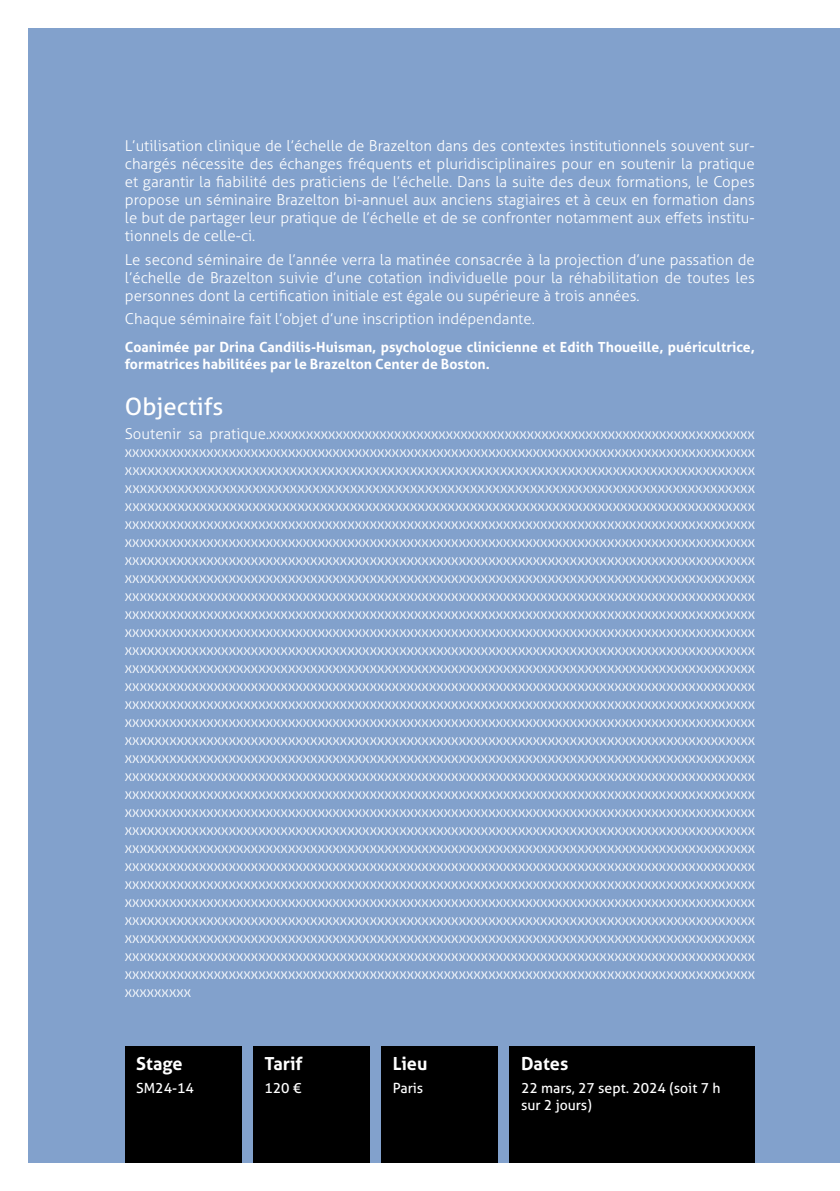
<style>
.page{position:relative;width:840px;height:1191px;background:#fff}
.page>*{position:absolute;margin:0;border:0;box-sizing:border-box;transform-origin:0 0}
.t1{font:24px "Aller";color:#fff}
.t2{font:700 18px "Aller";color:#fff}
.t3{font:300 15px/18px "Aller";color:#fff;text-align:justify}
.t4{font:700 14px/16.8px "Aller";color:#fff}
.t5{font:14px/16.8px "Aller";color:#fff}
</style>
<div class="page">
<div style="left:28px;top:28px;width:811px;height:1134px;background:#82a1cc"></div>
<div style="left:381px;top:1045px;width:117px;height:117px;background:#000"></div>
<div style="left:125px;top:1045px;width:117px;height:117px;background:#000"></div>
<div style="left:253px;top:1045px;width:117px;height:117px;background:#000"></div>
<div style="left:509px;top:1045px;width:245px;height:117px;background:#000"></div>
<p class="t3" style="left:125px;top:136px;width:631px">L’utilisation clinique de l’échelle de Brazelton dans des contextes institutionnels souvent sur&shy;chargés nécessite des échanges fréquents et pluridisciplinaires pour en soutenir la pratique et garantir la fiabilité des praticiens de l’échelle. Dans la suite des deux formations, le Copes propose un séminaire Brazelton bi-annuel aux anciens stagiaires et à ceux en formation dans le but de partager leur pratique de l’échelle et de se confronter notamment aux effets institu&shy;tionnels de celle-ci.</p>
<p class="t3" style="left:125px;top:250px;width:631px">Le second séminaire de l’année verra la matinée consacrée à la projection d’une passation de l’échelle de Brazelton suivie d’une cotation individuelle pour la réhabilitation de toutes les personnes dont la certification initiale est égale ou supérieure à trois années.</p>
<p class="t3" style="left:125px;top:310px;width:411px">Chaque séminaire fait l’objet d’une inscription indépendante.</p>
<p class="t4" style="left:125px;top:339px;width:631px">Coanimée par Drina Candilis-Huisman, psychologue clinicienne et Edith Thoueille, puéricultrice, formatrices habilitées par le Brazelton Center de Boston.</p>
<h1 class="t1" style="left:125px;top:392px;width:100px">Objectifs</h1>
<p class="t3" style="left:125px;top:424px;width:631px">Soutenir sa pratique.xxxxxxxxxxxxxxxxxxxxxxxxxxxxxxxxxxxxxxxxxxxxxxxxxxxxxxxxxxxxxxxxxx xxxxxxxxxxxxxxxxxxxxxxxxxxxxxxxxxxxxxxxxxxxxxxxxxxxxxxxxxxxxxxxxxxxxxxxxxxxxxxxxxxxxx xxxxxxxxxxxxxxxxxxxxxxxxxxxxxxxxxxxxxxxxxxxxxxxxxxxxxxxxxxxxxxxxxxxxxxxxxxxxxxxxxxxx xxxxxxxxxxxxxxxxxxxxxxxxxxxxxxxxxxxxxxxxxxxxxxxxxxxxxxxxxxxxxxxxxxxxxxxxxxxxxxxxxxxx xxxxxxxxxxxxxxxxxxxxxxxxxxxxxxxxxxxxxxxxxxxxxxxxxxxxxxxxxxxxxxxxxxxxxxxxxxxxxxxxxxxx xxxxxxxxxxxxxxxxxxxxxxxxxxxxxxxxxxxxxxxxxxxxxxxxxxxxxxxxxxxxxxxxxxxxxxxxxxxxxxxxxxxxx xxxxxxxxxxxxxxxxxxxxxxxxxxxxxxxxxxxxxxxxxxxxxxxxxxxxxxxxxxxxxxxxxxxxxxxxxxxxxxxxxxxxx xxxxxxxxxxxxxxxxxxxxxxxxxxxxxxxxxxxxxxxxxxxxxxxxxxxxxxxxxxxxxxxxxxxxxxxxxxxxxxxxxxxxx xxxxxxxxxxxxxxxxxxxxxxxxxxxxxxxxxxxxxxxxxxxxxxxxxxxxxxxxxxxxxxxxxxxxxxxxxxxxxxxxxxxxx xxxxxxxxxxxxxxxxxxxxxxxxxxxxxxxxxxxxxxxxxxxxxxxxxxxxxxxxxxxxxxxxxxxxxxxxxxxxxxxxxxxxx xxxxxxxxxxxxxxxxxxxxxxxxxxxxxxxxxxxxxxxxxxxxxxxxxxxxxxxxxxxxxxxxxxxxxxxxxxxxxxxxxxxxx xxxxxxxxxxxxxxxxxxxxxxxxxxxxxxxxxxxxxxxxxxxxxxxxxxxxxxxxxxxxxxxxxxxxxxxxxxxxxxxxxxxxx xxxxxxxxxxxxxxxxxxxxxxxxxxxxxxxxxxxxxxxxxxxxxxxxxxxxxxxxxxxxxxxxxxxxxxxxxxxxxxxxxxxxx xxxxxxxxxxxxxxxxxxxxxxxxxxxxxxxxxxxxxxxxxxxxxxxxxxxxxxxxxxxxxxxxxxxxxxxxxxxxxxxxxxxxx xxxxxxxxxxxxxxxxxxxxxxxxxxxxxxxxxxxxxxxxxxxxxxxxxxxxxxxxxxxxxxxxxxxxxxxxxxxxxxxxxxxxx xxxxxxxxxxxxxxxxxxxxxxxxxxxxxxxxxxxxxxxxxxxxxxxxxxxxxxxxxxxxxxxxxxxxxxxxxxxxxxxxxxxxx xxxxxxxxxxxxxxxxxxxxxxxxxxxxxxxxxxxxxxxxxxxxxxxxxxxxxxxxxxxxxxxxxxxxxxxxxxxxxxxxxxxxx xxxxxxxxxxxxxxxxxxxxxxxxxxxxxxxxxxxxxxxxxxxxxxxxxxxxxxxxxxxxxxxxxxxxxxxxxxxxxxxxxxxxx xxxxxxxxxxxxxxxxxxxxxxxxxxxxxxxxxxxxxxxxxxxxxxxxxxxxxxxxxxxxxxxxxxxxxxxxxxxxxxxxxxxxx xxxxxxxxxxxxxxxxxxxxxxxxxxxxxxxxxxxxxxxxxxxxxxxxxxxxxxxxxxxxxxxxxxxxxxxxxxxxxxxxxxxxx xxxxxxxxxxxxxxxxxxxxxxxxxxxxxxxxxxxxxxxxxxxxxxxxxxxxxxxxxxxxxxxxxxxxxxxxxxxxxxxxxxxxx xxxxxxxxxxxxxxxxxxxxxxxxxxxxxxxxxxxxxxxxxxxxxxxxxxxxxxxxxxxxxxxxxxxxxxxxxxxxxxxxxxxxx xxxxxxxxxxxxxxxxxxxxxxxxxxxxxxxxxxxxxxxxxxxxxxxxxxxxxxxxxxxxxxxxxxxxxxxxxxxxxxxxxxxxx xxxxxxxxxxxxxxxxxxxxxxxxxxxxxxxxxxxxxxxxxxxxxxxxxxxxxxxxxxxxxxxxxxxxxxxxxxxxxxxxxxxxx xxxxxxxxxxxxxxxxxxxxxxxxxxxxxxxxxxxxxxxxxxxxxxxxxxxxxxxxxxxxxxxxxxxxxxxxxxxxxxxxxxxxx xxxxxxxxxxxxxxxxxxxxxxxxxxxxxxxxxxxxxxxxxxxxxxxxxxxxxxxxxxxxxxxxxxxxxxxxxxxxxxxxxxxxx xxxxxxxxxxxxxxxxxxxxxxxxxxxxxxxxxxxxxxxxxxxxxxxxxxxxxxxxxxxxxxxxxxxxxxxxxxxxxxxxxxxxx xxxxxxxxxxxxxxxxxxxxxxxxxxxxxxxxxxxxxxxxxxxxxxxxxxxxxxxxxxxxxxxxxxxxxxxxxxxxxxxxxxxxx xxxxxxxxxxxxxxxxxxxxxxxxxxxxxxxxxxxxxxxxxxxxxxxxxxxxxxxxxxxxxxxxxxxxxxxxxxxxxxxxxxxxx xxxxxxxxxxxxxxxxxxxxxxxxxxxxxxxxxxxxxxxxxxxxxxxxxxxxxxxxxxxxxxxxxxxxxxxxxxxxxxxxxxxxx xxxxxxxxxxxxxxxxxxxxxxxxxxxxxxxxxxxxxxxxxxxxxxxxxxxxxxxxxxxxxxxxxxxxxxxxxxxxxxxxxxxxx xxxxxxxxx</p>
<p class="t2" style="left:136px;top:1053px;width:48px">Stage</p>
<p class="t5" style="left:136px;top:1079px;width:59px">SM24-14</p>
<p class="t2" style="left:264px;top:1053px;width:40px">Tarif</p>
<p class="t5" style="left:264px;top:1079px;width:38px">120 €</p>
<p class="t2" style="left:392px;top:1053px;width:36px">Lieu</p>
<p class="t5" style="left:392px;top:1079px;width:32px">Paris</p>
<p class="t2" style="left:520px;top:1053px;width:49px">Dates</p>
<p class="t5" style="left:520px;top:1079px;width:201px">22 mars, 27 sept. 2024 (soit 7 h sur 2 jours)</p>
</div>
